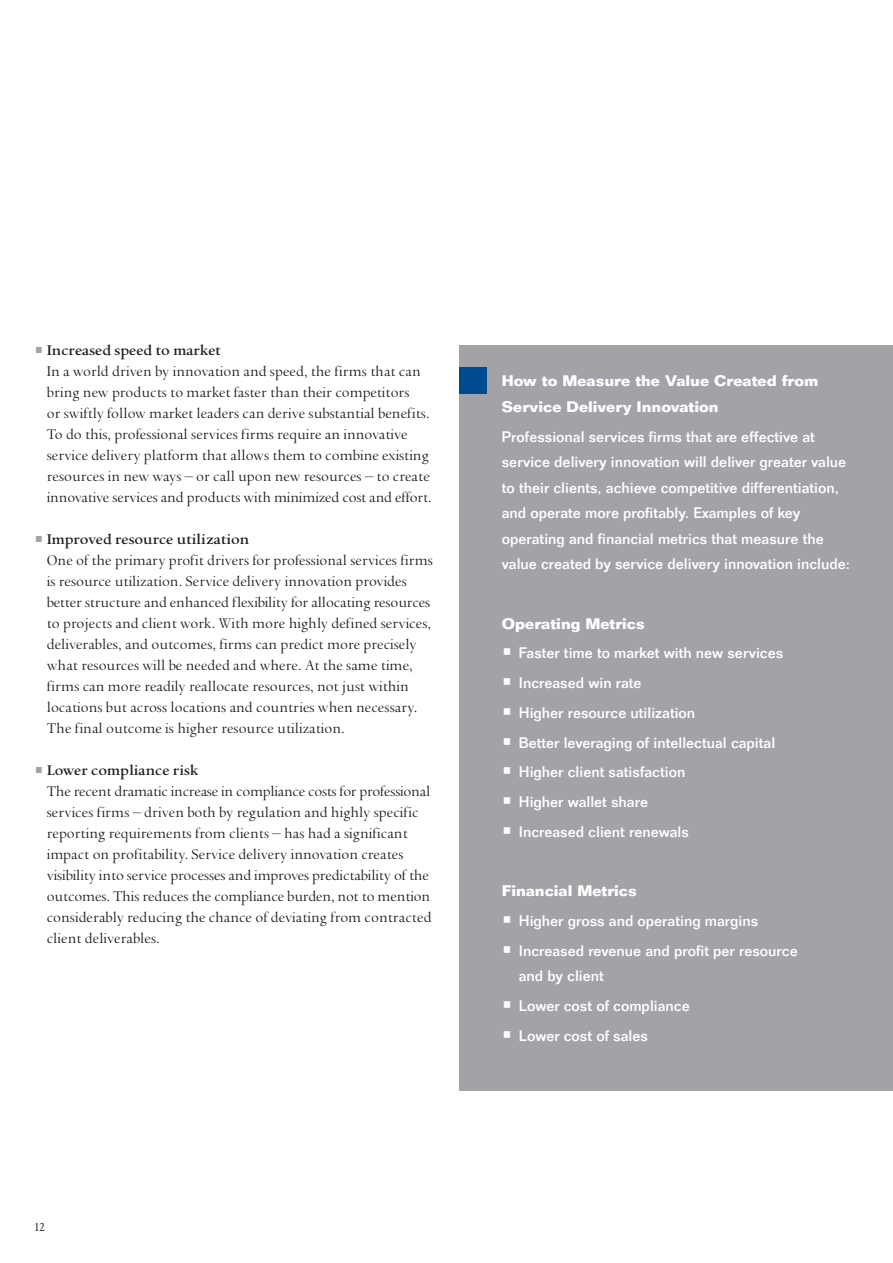
<style>
.page{position:relative;width:893px;height:1263px;background:#fff}
.page>*{position:absolute;margin:0;border:0;box-sizing:border-box;transform-origin:0 0}
.t1{font:16.5px/21px "SAP SERIF2002 Regular";color:#231f20}
.t2{font:16.5px "SAP SERIF2002 Bold";color:#231f20}
.t3{font:15px/25.5px "SAP SANS2002 Medium";color:#fff}
.t4{font:15px/25.5px "SAP SANS2002 Bold";color:#fff}
.t5{font:13.5px "SAP SERIF2002 Regular";color:#231f20}
.s1{font-family:"SAP SANS06 Extra";font-weight:700;color:#a1a3a6}
.s2{font-family:"SAP SANS06 Extra";font-weight:700;font-size:18px}
</style>
<div class="page">
<div style="left:459px;top:345px;width:434px;height:745px;background:#a1a3a6"></div>
<div style="left:459px;top:367px;width:27px;height:27px;background:#014990"></div>
<p class="t2" style="left:34px;top:344px;width:189px"><span class="s1">•</span> Increased speed to market</p>
<p class="t1" style="left:47px;top:362px;width:386px">In a world driven by innovation and speed, the firms that can bring new products to market faster than their competitors<br>or swiftly follow market leaders can derive substantial benefits.<br>To do this, professional services firms require an innovative service delivery platform that allows them to combine existing resources in new ways – or call upon new resources – to create innovative services and products with minimized cost and effort.</p>
<p class="t2" style="left:34px;top:533px;width:217px"><span class="s1">•</span> Improved resource utilization</p>
<p class="t1" style="left:47px;top:551px;width:388px">One of the primary profit drivers for professional services firms is resource utilization. Service delivery innovation provides better structure and enhanced flexibility for allocating resources to projects and client work. With more highly defined services, deliverables, and outcomes, firms can predict more precisely what resources will be needed and where. At the same time, firms can more readily reallocate resources, not just within locations but across locations and countries when necessary.<br>The final outcome is higher resource utilization.</p>
<p class="t2" style="left:34px;top:764px;width:166px"><span class="s1">•</span> Lower compliance risk</p>
<p class="t1" style="left:47px;top:782px;width:386px">The recent dramatic increase in compliance costs for professional services firms – driven both by regulation and highly specific reporting requirements from clients – has had a significant impact on profitability. Service delivery innovation creates visibility into service processes and improves predictability of the outcomes. This reduces the compliance burden, not to mention considerably reducing the chance of deviating from contracted client deliverables.</p>
<p class="t4" style="left:502px;top:370px;width:318px">How to Measure the Value Created from<br>Service Delivery Innovation</p>
<p class="t3" style="left:502px;top:425px;width:350px">Professional services firms that are effective at service delivery innovation will deliver greater value to their clients, achieve competitive differentiation, and operate more profitably. Examples of key operating and financial metrics that measure the value created by service delivery innovation include:</p>
<p class="t4" style="left:502px;top:612px;width:144px">Operating Metrics</p>
<p class="t3" style="left:502px;top:642px;width:283px"><span class="s2">•</span> Faster time to market with new services</p>
<p class="t3" style="left:502px;top:672px;width:141px"><span class="s2">•</span> Increased win rate</p>
<p class="t3" style="left:502px;top:702px;width:195px"><span class="s2">•</span> Higher resource utilization</p>
<p class="t3" style="left:502px;top:731px;width:275px"><span class="s2">•</span> Better leveraging of intellectual capital</p>
<p class="t3" style="left:502px;top:761px;width:185px"><span class="s2">•</span> Higher client satisfaction</p>
<p class="t3" style="left:502px;top:791px;width:148px"><span class="s2">•</span> Higher wallet share</p>
<p class="t3" style="left:502px;top:821px;width:189px"><span class="s2">•</span> Increased client renewals</p>
<p class="t4" style="left:502px;top:880px;width:136px">Financial Metrics</p>
<p class="t3" style="left:502px;top:910px;width:258px"><span class="s2">•</span> Higher gross and operating margins</p>
<p class="t3" style="left:519px;top:940px;width:280px;text-indent:-17px"><span class="s2">•</span> Increased revenue and profit per resource and by client</p>
<p class="t3" style="left:502px;top:995px;width:189px"><span class="s2">•</span> Lower cost of compliance</p>
<p class="t3" style="left:502px;top:1025px;width:148px"><span class="s2">•</span> Lower cost of sales</p>
<p class="t5" style="left:34px;top:1222px;width:12px">12</p>
</div>
